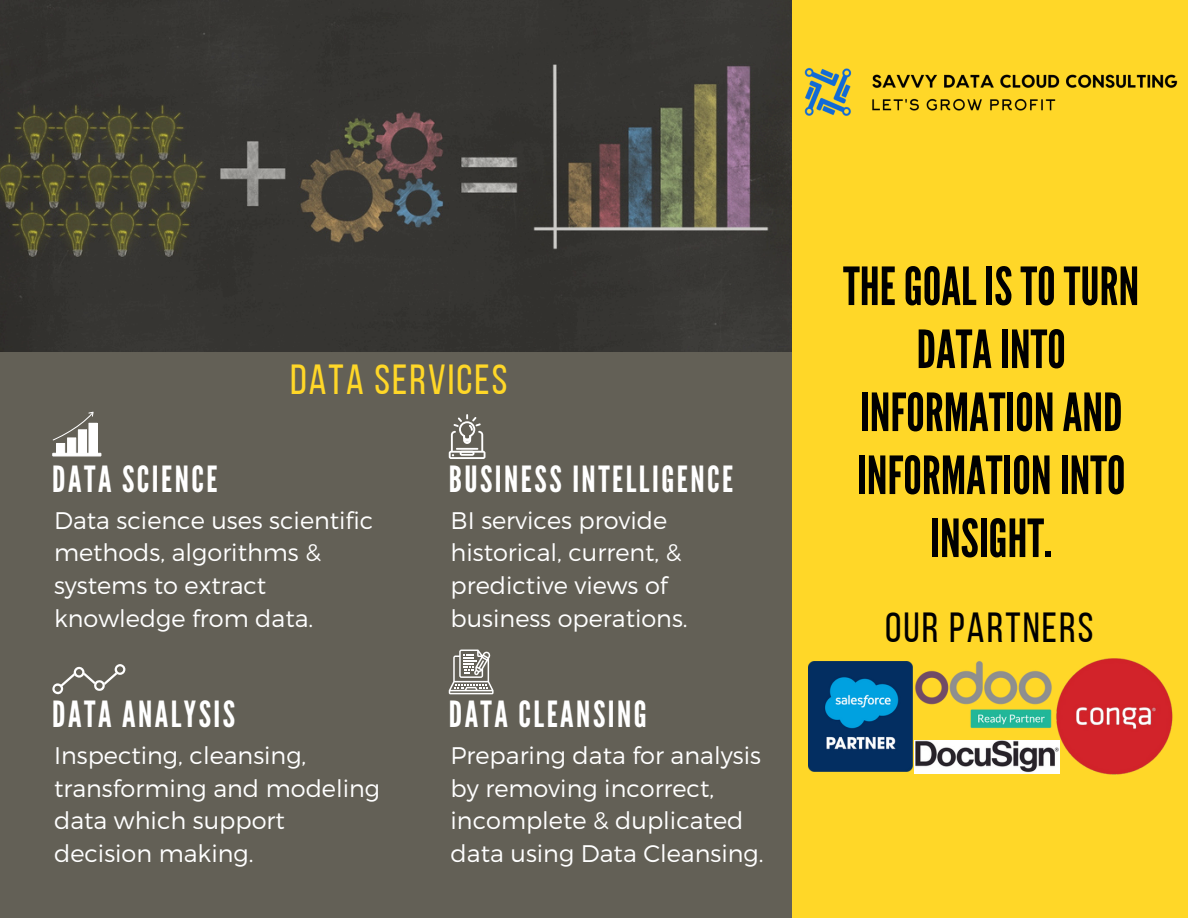
<style>
.page{position:relative;width:1188px;height:918px;background:#636056}
.page>*{position:absolute;margin:0;border:0;box-sizing:border-box;transform-origin:0 0}
.t1{font:52.5px/63px "League Gothic";color:#000;text-align:center}
.t2{font:42px "Bebas Neue";letter-spacing:.05em;color:#ffd728}
.t3{font:42px "Bebas Neue";letter-spacing:.05em;color:#000}
.t4{font:36px "League Gothic";letter-spacing:.07em;color:#fff}
.t5{font:300 24px/32.7px "Montserrat";color:#fff}
</style>
<div class="page">
<img style="left:0;top:0;width:792px;height:352px">
<div style="left:792px;top:0;width:396px;height:918px;background:#ffd728"></div>
<hr style="left:52px;top:453px;width:49px;height:3px;background:#fff">
<svg style="left:53px;top:412px;width:45px;height:41px"></svg>
<svg style="left:449px;top:414px;width:37px;height:45px"></svg>
<svg style="left:52px;top:664px;width:73px;height:30px"></svg>
<svg style="left:449px;top:650px;width:45px;height:44px"></svg>
<img style="left:804px;top:67px;width:374px;height:49px">
<img style="left:809px;top:661px;width:103px;height:110px">
<img style="left:1054px;top:658px;width:119px;height:117px">
<img style="left:914px;top:740px;width:145px;height:33px">
<img style="left:912px;top:658px;width:145px;height:82px">
<h2 class="t2" style="left:290px;top:363px;width:219px">DATA SERVICES</h2>
<h2 class="t4" style="left:52px;top:458px;width:167px">DATA SCIENCE</h2>
<p class="t5" style="left:54px;top:503px;width:321px">Data science uses scientific methods, algorithms &amp; systems to extract knowledge from data.</p>
<p class="t4" style="left:52px;top:693px;width:185px">DATA ANALYSIS</p>
<p class="t5" style="left:54px;top:738px;width:328px">Inspecting, cleansing, transforming and modeling data which support decision making.</p>
<p class="t4" style="left:449px;top:458px;width:286px">BUSINESS INTELLIGENCE</p>
<p class="t5" style="left:451px;top:503px;width:239px">BI services provide historical, current, &amp; predictive views of business operations.</p>
<p class="t4" style="left:449px;top:693px;width:200px">DATA CLEANSING</p>
<h1 class="t5" style="left:451px;top:738px;width:315px">Preparing data for analysis by removing incorrect, incomplete &amp; duplicated data using Data Cleansing.</h1>
<p class="t1" style="left:843px;top:256px;width:298px">THEGOAL ISTOTURN<br>DATAINTO<br>INFORMATIONAND<br>INFORMATIONINTO<br>INSIGHT.</p>
<p class="t3" style="left:885px;top:610px;width:210px">OUR PARTNERS</p>
</div>
